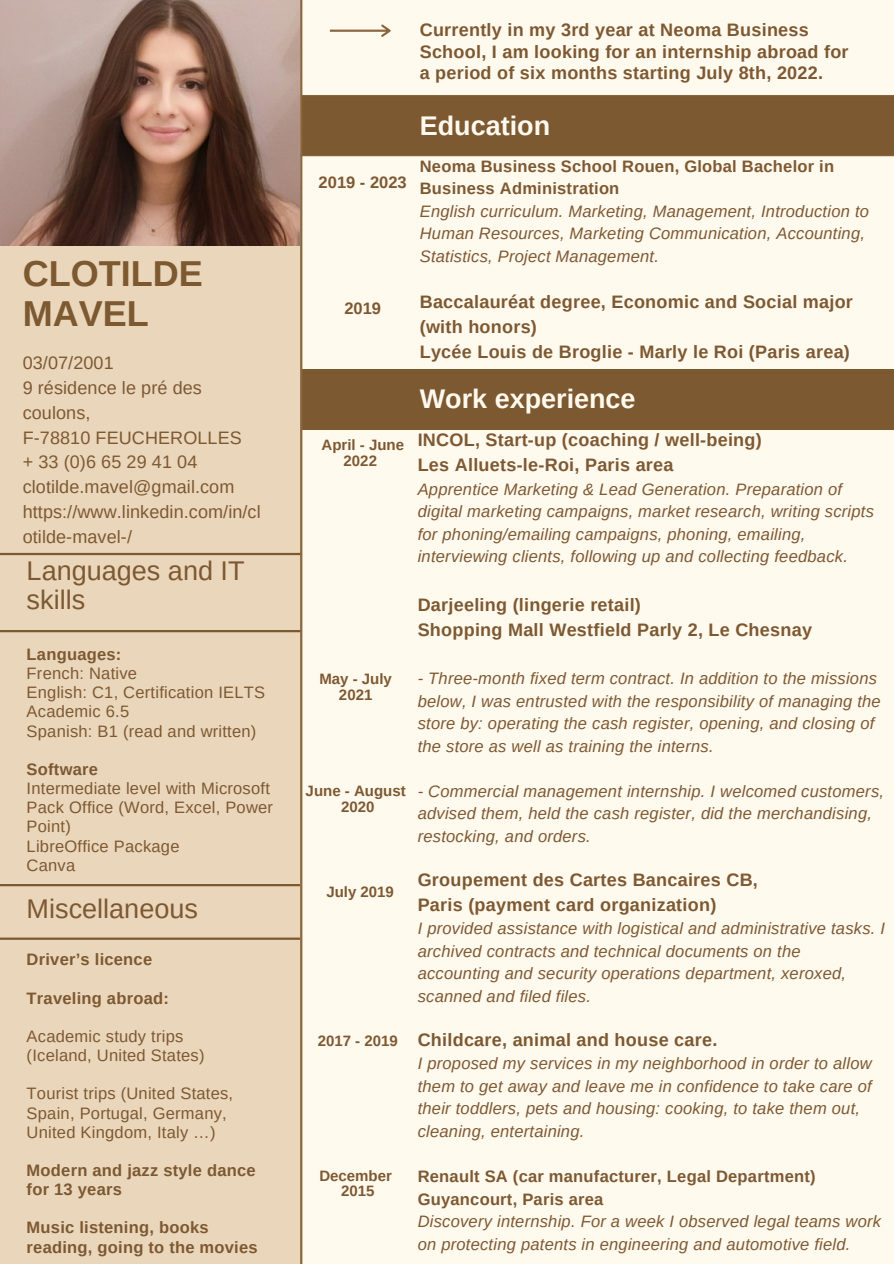
<style>
.page{position:relative;width:894px;height:1264px;background:#fff}
.page>*{position:absolute;margin:0;border:0;box-sizing:border-box;transform-origin:0 0}
.t1{font:700 36px/39.5px "Arimo";color:#7d5932}
.t2{font:27px/29.2px "Arimo";color:#7d5932}
.t3{font:700 27px "Arimo";color:#fff9ee}
.t4{font:700 27px "Arimo";color:#fff9ef}
.t5{font:700 18px/21.5px "Arimo";letter-spacing:.015em;color:#7d5932}
.t6{font:18px/24.8px "Arimo";letter-spacing:.005em;color:#7d5932}
.t7{font:italic 16.5px/22.5px "Arimo";letter-spacing:.015em;color:#7d5932}
.t8{font:16.5px/19.2px "Arimo";letter-spacing:.015em;color:#7d5932}
.t9{font:700 16.5px/22.5px "Arimo";letter-spacing:.015em;color:#7d5932}
.t10{font:700 15px/15.8px "Arimo";color:#7d5932;text-align:center}
</style>
<div class="page">
<div style="left:0;top:0;width:893px;height:1263px;background:#fff9ee"></div>
<div style="left:302px;top:95px;width:591px;height:61px;background:#7d5932"></div>
<div style="left:0;top:186px;width:301px;height:1077px;background:#ead6bb"></div>
<div style="left:302px;top:369px;width:591px;height:60px;background:#7d5932"></div>
<hr style="left:0;top:630px;width:301px;height:2px;background:#7d5932">
<hr style="left:0;top:553px;width:301px;height:2px;background:#7d5932">
<hr style="left:302px;top:95px;width:591px;height:1px;background:#8a663f">
<hr style="left:0;top:884px;width:299px;height:2px;background:#7d5932">
<hr style="left:296px;top:155px;width:597px;height:1px;background:#8a663f">
<hr style="left:300px;top:0;width:2px;height:1263px;background:#8a663f">
<svg style="left:330px;top:24px;width:60px;height:13px"></svg>
<hr style="left:0;top:937px;width:299px;height:2px;background:#7d5932">
<img style="left:0;top:0;width:300px;height:245px">
<p class="t1" style="left:23px;top:254px;width:181px">CLOTILDE<br>MAVEL</p>
<p class="t6" style="left:23px;top:350px;width:92px">03/07/2001</p>
<p class="t6" style="left:23px;top:375px;width:181px">9 résidence le pré des coulons,</p>
<p class="t6" style="left:23px;top:425px;width:220px">F-78810 FEUCHEROLLES</p>
<p class="t6" style="left:23px;top:450px;width:176px">+ 33 (0)6 65 29 41 04</p>
<p class="t6" style="left:23px;top:474px;width:213px">clotilde.mavel@gmail.com</p>
<p class="t6" style="left:23px;top:499px;width:239px">https://www.linkedin.com/in/cl otilde-mavel-/</p>
<p class="t2" style="left:27px;top:556px;width:219px">Languages and IT skills</p>
<p class="t9" style="left:27px;top:643px;width:96px">Languages:</p>
<p class="t8" style="left:27px;top:664px;width:112px">French: Native</p>
<p class="t8" style="left:27px;top:683px;width:240px">English: C1, Certification IELTS<br>Academic 6.5</p>
<p class="t8" style="left:27px;top:721px;width:231px">Spanish: B1 (read and written)</p>
<p class="t9" style="left:27px;top:758px;width:73px">Software</p>
<p class="t8" style="left:27px;top:778px;width:248px">Intermediate level with Microsoft<br>Pack Office (Word, Excel, Power<br>Point)</p>
<p class="t8" style="left:27px;top:836px;width:154px">LibreOffice Package</p>
<p class="t8" style="left:27px;top:855px;width:50px">Canva</p>
<p class="t2" style="left:27px;top:894px;width:173px">Miscellaneous</p>
<p class="t9" style="left:27px;top:948px;width:127px">Driver’s licence</p>
<p class="t9" style="left:27px;top:986px;width:144px">Traveling abroad:</p>
<p class="t8" style="left:27px;top:1026px;width:158px">Academic study trips</p>
<p class="t8" style="left:27px;top:1045px;width:179px">(Iceland, United States)</p>
<p class="t8" style="left:27px;top:1084px;width:208px">Tourist trips (United States,<br>Spain, Portugal, Germany,<br>United Kingdom, Italy …)</p>
<p class="t9" style="left:27px;top:1160px;width:230px;line-height:19.2px">Modern and jazz style dance for 13 years</p>
<p class="t9" style="left:27px;top:1218px;width:232px;line-height:19.2px">Music listening, books reading, going to the movies</p>
<p class="t5" style="left:419px;top:19px;width:430px">Currently in my 3rd year at Neoma Business<br>School, I am looking for an internship abroad for a period of six months starting July 8th, 2022.</p>
<p class="t9" style="left:318px;top:171px;width:90px">2019 - 2023</p>
<p class="t9" style="left:344px;top:297px;width:38px">2019</p>
<p class="t4" style="left:419px;top:110px;width:132px">Education</p>
<p class="t9" style="left:419px;top:155px;width:416px">Neoma Business School Rouen, Global Bachelor in<br>Business Administration</p>
<p class="t7" style="left:419px;top:200px;width:450px">English curriculum. Marketing, Management, Introduction to<br>Human Resources, Marketing Communication, Accounting,<br>Statistics, Project Management.</p>
<p class="t5" style="left:419px;top:289px;width:434px;line-height:24.8px">Baccalauréat degree, Economic and Social major (with honors)</p>
<p class="t5" style="left:419px;top:340px;width:431px">Lycée Louis de Broglie - Marly le Roi (Paris area)</p>
<p class="t10" style="left:321px;top:437px;width:84px">April - June</p>
<p class="t10" style="left:343px;top:453px;width:35px">2022</p>
<p class="t10" style="left:319px;top:671px;width:74px">May - July<br>2021</p>
<p class="t10" style="left:305px;top:783px;width:102px">June - August</p>
<p class="t10" style="left:341px;top:799px;width:35px">2020</p>
<p class="t10" style="left:326px;top:884px;width:69px">July 2019</p>
<p class="t10" style="left:317px;top:1032px;width:82px">2017 - 2019</p>
<p class="t10" style="left:319px;top:1167px;width:74px">December</p>
<p class="t10" style="left:341px;top:1183px;width:35px">2015</p>
<p class="t3" style="left:419px;top:384px;width:217px">Work experience</p>
<p class="t5" style="left:417px;top:429px;width:345px">INCOL, Start-up (coaching / well-being)</p>
<p class="t5" style="left:417px;top:454px;width:257px">Les Alluets-le-Roi, Paris area</p>
<p class="t7" style="left:417px;top:478px;width:457px">Apprentice Marketing &amp; Lead Generation. Preparation of digital marketing campaigns, market research, writing scripts for phoning/emailing campaigns, phoning, emailing, interviewing clients, following up and collecting feedback.</p>
<p class="t5" style="left:417px;top:594px;width:225px">Darjeeling (lingerie retail)</p>
<p class="t5" style="left:417px;top:618px;width:395px">Shopping Mall Westfield Parly 2, Le Chesnay</p>
<p class="t7" style="left:417px;top:667px;width:464px">- Three-month fixed term contract. In addition to the missions below, I was entrusted with the responsibility of managing the store by: operating the cash register, opening, and closing of the store as well as training the interns.</p>
<p class="t7" style="left:417px;top:779px;width:467px">- Commercial management internship. I welcomed customers, advised them, held the cash register, did the merchandising, restocking, and orders.</p>
<p class="t5" style="left:417px;top:868px;width:341px">Groupement des Cartes Bancaires CB,</p>
<p class="t5" style="left:417px;top:893px;width:300px">Paris (payment card organization)</p>
<p class="t7" style="left:417px;top:917px;width:468px">I provided assistance with logistical and administrative tasks. I archived contracts and technical documents on the accounting and security operations department, xeroxed, scanned and filed files.</p>
<p class="t5" style="left:417px;top:1028px;width:301px">Childcare, animal and house care.</p>
<p class="t7" style="left:417px;top:1052px;width:455px">I proposed my services in my neighborhood in order to allow them to get away and leave me in confidence to take care of their toddlers, pets and housing: cooking, to take them out, cleaning, entertaining.</p>
<p class="t9" style="left:417px;top:1164px;width:399px">Renault SA (car manufacturer, Legal Department)<br>Guyancourt, Paris area</p>
<p class="t7" style="left:417px;top:1209px;width:465px">Discovery internship. For a week I observed legal teams work on protecting patents in engineering and automotive field.</p>
</div>
